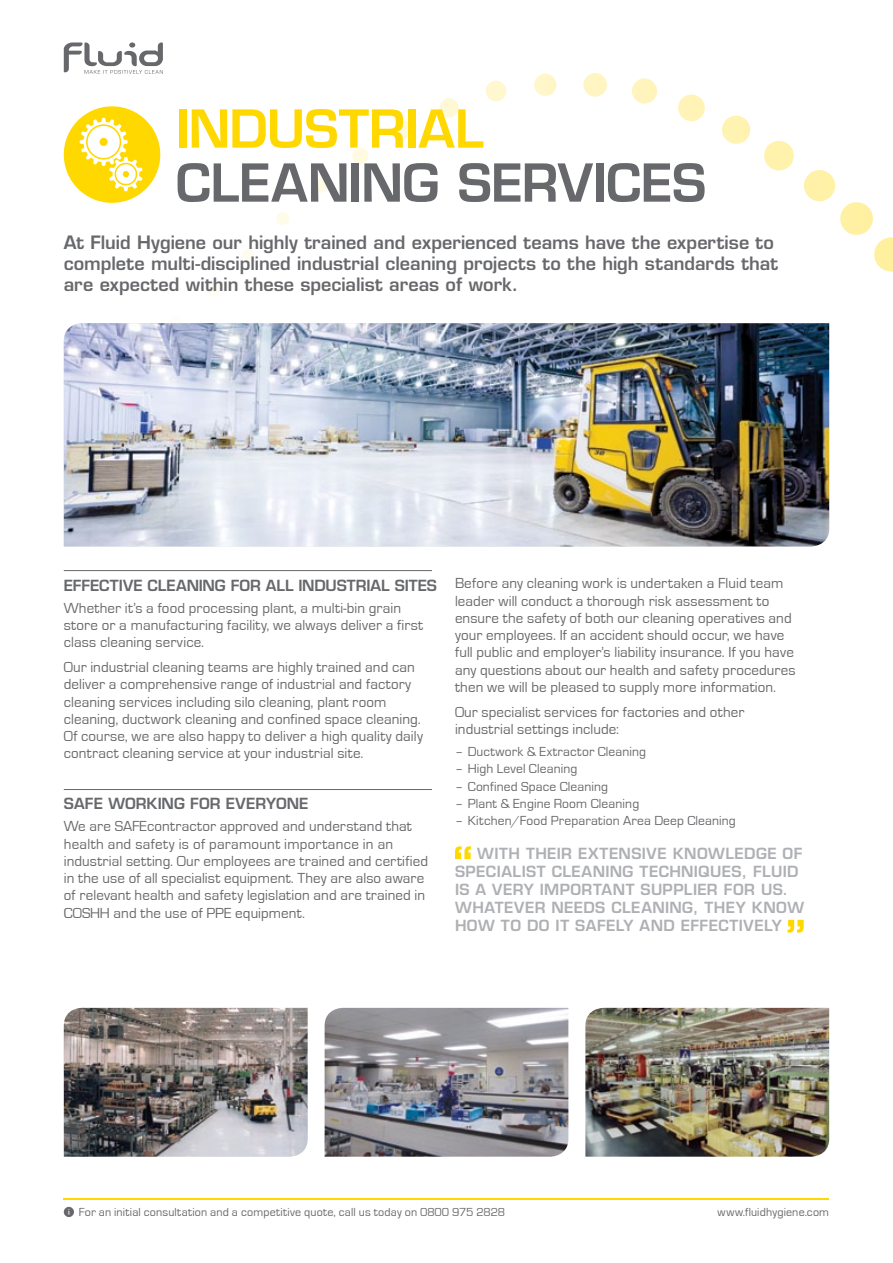
<style>
.page{position:relative;width:893px;height:1263px;background:#fff}
.page>*{position:absolute;margin:0;border:0;box-sizing:border-box;transform-origin:0 0}
.t1{font:600 51px "Eurostile";letter-spacing:-.01em;color:#67686b}
.t2{font:600 51px "Eurostile";letter-spacing:-.01em;color:#ffd800}
.t3{font:600 18px/21px "Eurostile";color:#67686b}
.t4{font:15px/17.2px "Eurostile";letter-spacing:.005em;color:#67686b}
.t5{font:600 15px "Eurostile";letter-spacing:.035em;color:#aeb0b3}
.t6{font:600 15px "Eurostile";color:#67686b}
.t7{font:13.5px "Eurostile";letter-spacing:.01em;color:#67686b}
.t8{font:12px "Eurostile";letter-spacing:.015em;color:#67686b}
</style>
<div class="page">
<hr style="left:64px;top:1199px;width:765px;height:1px;background:#ffd800">
<svg style="left:874px;top:237px;width:19px;height:35px"></svg>
<div style="left:840px;top:202px;width:33px;height:33px;background:#fff0a2;border-radius:50%"></div>
<div style="left:804px;top:170px;width:31px;height:31px;background:#fff1a7;border-radius:50%"></div>
<div style="left:764px;top:141px;width:30px;height:29px;background:#fff2ac;border-radius:50%"></div>
<div style="left:722px;top:116px;width:28px;height:28px;background:#fff3b1;border-radius:50%"></div>
<div style="left:678px;top:95px;width:27px;height:26px;background:#fff3b7;border-radius:50%"></div>
<div style="left:632px;top:78px;width:25px;height:26px;background:#fff4bd;border-radius:50%"></div>
<div style="left:583px;top:73px;width:24px;height:24px;background:#fff5c3;border-radius:50%"></div>
<div style="left:534px;top:74px;width:22px;height:22px;background:#fff6c9;border-radius:50%"></div>
<div style="left:486px;top:81px;width:20px;height:20px;background:#fff7cf;border-radius:50%"></div>
<div style="left:439px;top:98px;width:20px;height:19px;background:#fff8d5;border-radius:50%"></div>
<div style="left:395px;top:121px;width:18px;height:18px;background:#fff9db;border-radius:50%"></div>
<div style="left:352px;top:148px;width:16px;height:16px;background:#fffae0;border-radius:50%"></div>
<div style="left:313px;top:178px;width:15px;height:15px;background:#fffbe5;border-radius:50%"></div>
<div style="left:276px;top:212px;width:13px;height:13px;background:#fffbe9;border-radius:50%"></div>
<div style="left:242px;top:249px;width:12px;height:11px;background:#fffcee;border-radius:50%"></div>
<div style="left:168px;top:316px;width:15px;height:14px;background:#fffdf7;border-radius:50%"></div>
<div style="left:207px;top:284px;width:13px;height:13px;background:#fffdf2;border-radius:50%"></div>
<svg style="left:64px;top:42px;width:99px;height:32px"></svg>
<img style="left:64px;top:1008px;width:244px;height:149px">
<img style="left:325px;top:1008px;width:243px;height:149px">
<svg style="left:64px;top:106px;width:96px;height:97px"></svg>
<img style="left:64px;top:323px;width:765px;height:223px">
<img style="left:585px;top:1008px;width:244px;height:149px">
<svg style="left:64px;top:1207px;width:10px;height:10px"></svg>
<hr style="left:64px;top:570px;width:368px;height:1px;background:#67686b">
<hr style="left:64px;top:789px;width:368px;height:1px;background:#67686b">
<svg style="left:455px;top:846px;width:16px;height:13px"></svg>
<svg style="left:788px;top:920px;width:16px;height:12px"></svg>
<h1 class="t2" style="left:176px;top:97px;width:309px">INDUSTRIAL</h1>
<h1 class="t1" style="left:176px;top:151px;width:532px">CLEANING SERVICES</h1>
<p class="t3" style="left:64px;top:232px;width:716px">At Fluid Hygiene our highly trained and experienced teams have the expertise to complete multi-disciplined industrial cleaning projects to the high standards that are expected within these specialist areas of work.</p>
<p class="t6" style="left:64px;top:576px;width:375px">EFFECTIVE CLEANING FOR ALL INDUSTRIAL SITES</p>
<p class="t4" style="left:64px;top:599px;width:361px">Whether it’s a food processing plant, a multi-bin grain store or a manufacturing facility, we always deliver a first class cleaning service.</p>
<p class="t4" style="left:64px;top:659px;width:361px">Our industrial cleaning teams are highly trained and can deliver a comprehensive range of industrial and factory cleaning services including silo cleaning, plant room cleaning, ductwork cleaning and confined space cleaning.<br>Of course, we are also happy to deliver a high quality daily contract cleaning service at your industrial site.</p>
<p class="t6" style="left:64px;top:794px;width:246px">SAFE WORKING FOR EVERYONE</p>
<p class="t4" style="left:64px;top:818px;width:366px">We are SAFEcontractor approved and understand that health and safety is of paramount importance in an industrial setting. Our employees are trained and certified in the use of all specialist equipment. They are also aware of relevant health and safety legislation and are trained in COSHH and the use of PPE equipment.</p>
<p class="t4" style="left:455px;top:575px;width:342px">Before any cleaning work is undertaken a Fluid team leader will conduct a thorough risk assessment to ensure the safety of both our cleaning operatives and your employees. If an accident should occur, we have full public and employer’s liability insurance. If you have any questions about our health and safety procedures then we will be pleased to supply more information.</p>
<p class="t4" style="left:455px;top:704px;width:291px">Our specialist services for factories and other industrial settings include:</p>
<p class="t7" style="left:455px;top:744px;width:193px">– Ductwork &amp; Extractor Cleaning</p>
<p class="t7" style="left:455px;top:761px;width:124px">– High Level Cleaning</p>
<p class="t7" style="left:455px;top:779px;width:155px">– Confined Space Cleaning</p>
<p class="t7" style="left:455px;top:796px;width:186px">– Plant &amp; Engine Room Cleaning</p>
<p class="t7" style="left:455px;top:814px;width:282px">– Kitchen/Food Preparation Area Deep Cleaning</p>
<p class="t5" style="left:477px;top:844px;width:12px">With</p>
<p class="t5" style="left:526px;top:844px;width:11px">their</p>
<p class="t5" style="left:578px;top:844px;width:11px">extensive</p>
<p class="t5" style="left:673px;top:844px;width:13px">kno</p>
<p class="t5" style="left:708px;top:844px;width:85px">wledge of</p>
<p class="t5" style="left:455px;top:862px;width:31px">specialist</p>
<p class="t5" style="left:552px;top:862px;width:12px">cleaning</p>
<p class="t5" style="left:640px;top:862px;width:12px">techniques</p>
<p class="t5" style="left:742px;top:862px;width:58px">, Fluid</p>
<p class="t5" style="left:455px;top:880px;width:49px">is aver</p>
<p class="t5" style="left:524px;top:880px;width:59px">y important</p>
<p class="t5" style="left:641px;top:880px;width:53px">supplier</p>
<p class="t5" style="left:724px;top:880px;width:11px">for</p>
<p class="t5" style="left:761px;top:880px;width:29px">us .</p>
<p class="t5" style="left:455px;top:898px;width:13px">Whatever</p>
<p class="t5" style="left:551px;top:898px;width:11px">nee</p>
<p class="t5" style="left:583px;top:898px;width:40px">ds cleaning</p>
<p class="t5" style="left:693px;top:898px;width:23px">, the</p>
<p class="t5" style="left:736px;top:898px;width:29px">y kno</p>
<p class="t5" style="left:787px;top:898px;width:18px">w</p>
<p class="t5" style="left:455px;top:916px;width:131px">how to doit safel</p>
<p class="t5" style="left:623px;top:916px;width:68px">y an d effectivel</p>
<p class="t5" style="left:772px;top:916px;width:12px">y</p>
<p class="t8" style="left:79px;top:1205px;width:428px">For an initial consultation and a competitive quote, call us today on 0800 975 2828</p>
<p class="t8" style="left:718px;top:1205px;width:113px">www.fluidhygiene.com</p>
</div>
